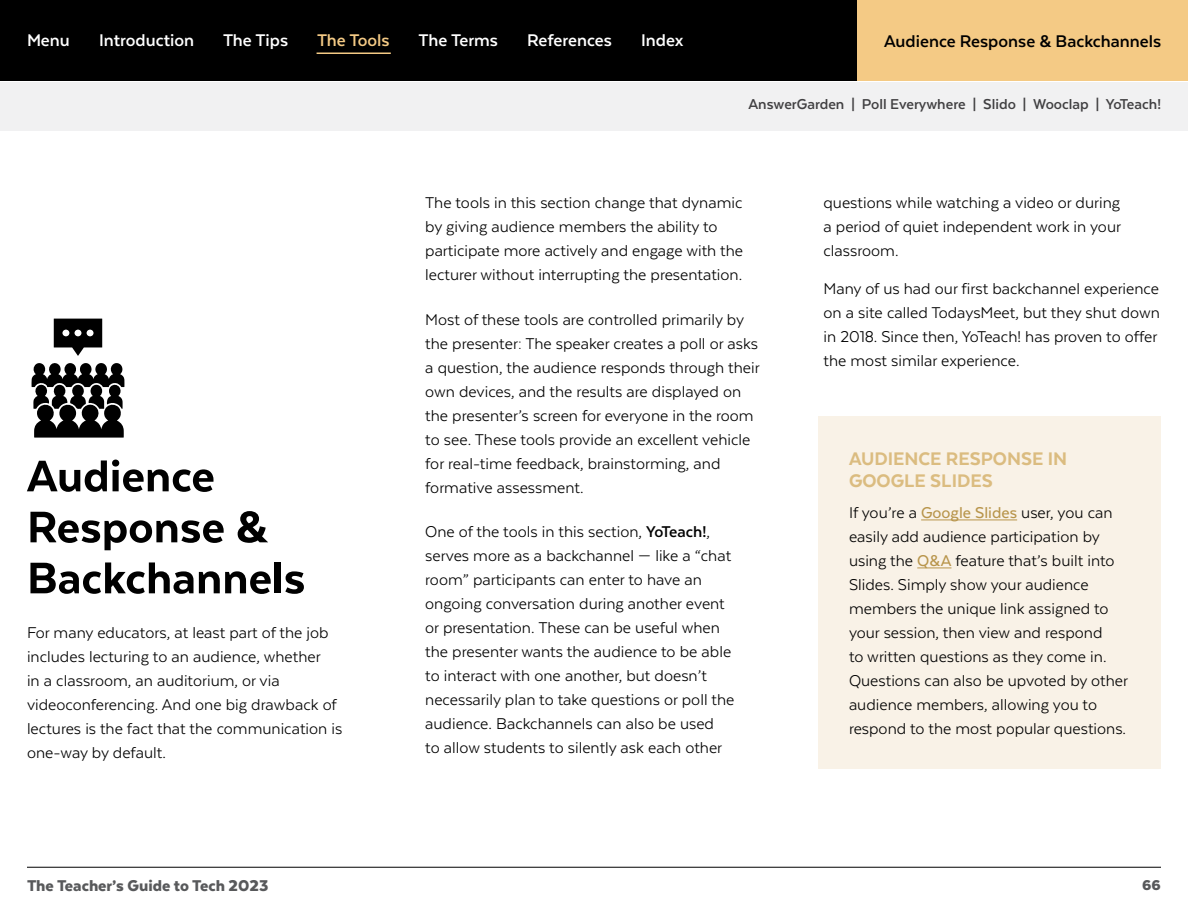
<style>
.page{position:relative;width:1188px;height:918px;background:#fff}
.page>*{position:absolute;margin:0;border:0;box-sizing:border-box;transform-origin:0 0}
.t1{font:800 51px/51px "Texta";color:#000}
.t2{font:800 21px/22.5px "Texta";color:#dbbc80}
.t3{font:700 19.5px "Texta";color:#fff}
.t4{font:700 19.5px "Texta";color:#000}
.t5{font:700 19.5px "Texta";color:#f4ca85}
.t6{font:18px/24px "Texta";color:#000}
.t7{font:900 18px "Texta";color:#58595b}
.t8{font:700 16.5px "Texta";color:#414042}
.t9{font:900 16.5px "Texta";color:#58595b}
.s1{font-weight:700}
.s2{font-weight:500;color:#b8954b}
</style>
<div class="page">
<div style="left:0;top:0;width:1188px;height:81px;background:#000"></div>
<hr style="left:317px;top:52px;width:74px;height:2px;background:#f4ca85">
<div style="left:0;top:82px;width:1188px;height:49px;background:#f1f1f2"></div>
<hr style="left:27px;top:867px;width:1134px;height:1px;background:#000">
<div style="left:818px;top:416px;width:343px;height:353px;background:#f9f2e7"></div>
<hr style="left:921px;top:519px;width:96px;height:1px;background:#b8954b">
<hr style="left:917px;top:567px;width:34px;height:1px;background:#b8954b">
<div style="left:858px;top:0;width:330px;height:81px;background:#f4ca85"></div>
<svg style="left:31px;top:363px;width:93px;height:75px"></svg>
<svg style="left:54px;top:319px;width:48px;height:37px"></svg>
<p class="t3" style="left:27px;top:30px;width:44px">Menu</p>
<p class="t3" style="left:99px;top:30px;width:97px">Introduction</p>
<p class="t3" style="left:223px;top:30px;width:67px">The Tips</p>
<p class="t5" style="left:317px;top:30px;width:74px">The Tools</p>
<p class="t3" style="left:419px;top:30px;width:81px">The Terms</p>
<p class="t3" style="left:527px;top:30px;width:86px">References</p>
<p class="t3" style="left:641px;top:30px;width:44px">Index</p>
<p class="t4" style="left:884px;top:31px;width:279px">Audience Response &amp; Backchannels</p>
<p class="t4" style="left:1096px;top:31px;width:74px">The Tools</p>
<p class="t8" style="left:748px;top:96px;width:414px">AnswerGarden | Poll Everywhere | Slido | Wooclap | YoTeach!</p>
<h1 class="t1" style="left:27px;top:450px;width:280px">Audience<br>Response &amp;<br>Backchannels</h1>
<p class="t6" style="left:27px;top:620px;width:317px">For many educators, at least part of the job includes lecturing to an audience, whether<br>in a classroom, an auditorium, or via videoconferencing. And one big drawback of lectures is the fact that the communication is one-way by default.</p>
<p class="t6" style="left:425px;top:191px;width:319px">The tools in this section change that dynamic by giving audience members the ability to participate more actively and engage with the lecturer without interrupting the presentation.</p>
<p class="t6" style="left:425px;top:307px;width:336px">Most of these tools are controlled primarily by the presenter: The speaker creates a poll or asks a question, the audience responds through their own devices, and the results are displayed on the presenter’s screen for everyone in the room to see. These tools provide an excellent vehicle for real-time feedback, brainstorming, and formative assessment.</p>
<p class="t6" style="left:425px;top:519px;width:311px">One of the tools in this section, <span class="s1">YoTeach!</span>, serves more as a backchannel — like a “chat room” participants can enter to have an ongoing conversation during another event or presentation. These can be useful when the presenter wants the audience to be able to interact with one another, but doesn’t necessarily plan to take questions or poll the audience. Backchannels can also be used<br>to allow students to silently ask each other</p>
<p class="t6" style="left:824px;top:191px;width:299px;text-align:justify">questions while watching a video or during a period of quiet independent work in your classroom.</p>
<p class="t6" style="left:824px;top:276px;width:338px">Many of us had our first backchannel experience on a site called TodaysMeet, but they shut down in 2018. Since then, YoTeach! has proven to offer the most similar experience.</p>
<p class="t2" style="left:849px;top:447px;width:220px">AUDIENCE RESPONSE IN<br>GOOGLE SLIDES</p>
<p class="t6" style="left:849px;top:501px;width:281px">If you’re a <span class="s2">Google Slides</span> user, you can easily add audience participation by using the <span class="s2">Q&amp;A</span> feature that’s built into Slides. Simply show your audience members the unique link assigned to your session, then view and respond<br>to written questions as they come in.<br>Questions can also be upvoted by other audience members, allowing you to respond to the most popular questions.</p>
<p class="t7" style="left:27px;top:877px;width:243px">The Teacher’s Guide to Tech 2023</p>
<p class="t9" style="left:1142px;top:877px;width:20px">66</p>
</div>
